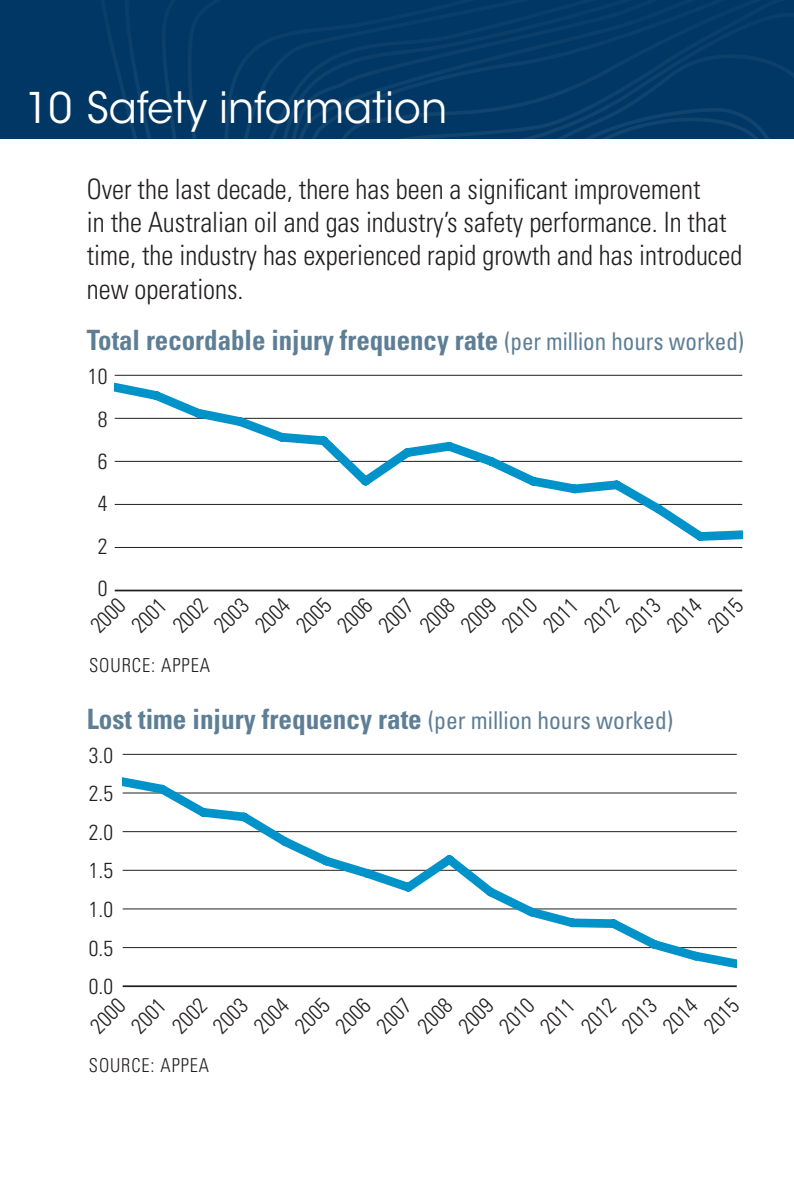
<style>
.page{position:relative;width:794px;height:1191px;background:#fff}
.page>*{position:absolute;margin:0;border:0;box-sizing:border-box;transform-origin:0 0}
.Text{font:42.7px "ITC Avant Garde Std";color:#fff;scale:.96 1}
.Text-2{font:300 condensed 28px/33.2px "Univers LT Std";color:#231f20;scale:.96 1}
.Chart_heading{font:700 condensed 28px "Univers LT Std";color:#5d7e95;scale:.96 1}
.Chart_heading-2{font:700 condensed 28px "Univers LT Std";color:#5d7e95}
.t1{font:300 condensed 21.7px "Univers LT Std";color:#231f20}
.t2{font:300 condensed 19.25px "Univers LT Std";letter-spacing:.05em;color:#231f20;scale:.96 1}
.s1{font-size:42px}
.s2{font-weight:400;font-size:24.5px}
</style>
<div class="page">
<svg style="left:0;top:0;width:794px;height:139px;background:#023865"></svg>
<hr style="left:115px;top:375px;width:627px;height:1px;background:#231f20">
<hr style="left:115px;top:589px;width:627px;height:2px;background:#231f20">
<svg style="left:114px;top:382px;width:628px;height:166px"></svg>
<hr style="left:123px;top:985px;width:613px;height:2px;background:#231f20">
<hr style="left:123px;top:753px;width:613px;height:2px;background:#231f20">
<svg style="left:123px;top:777px;width:613px;height:191px"></svg>
<p class="Text" style="left:25px;top:81px;width:441px"><span class="s1">10</span> Safety information</p>
<p class="Text-2" style="left:87px;top:172px;width:684px">Over the last decade, there has been a significant improvement<br>in the Australian oil and gas industry’s safety performance. In that time, the industry has experienced rapid growth and has introduced new operations.</p>
<p class="Chart_heading" style="left:87px;top:323px;width:686px">Total recordable injury frequency rate <span class="s2">(per million hours worked)</span></p>
<p class="t1" style="left:88px;top:363px;width:21px">10</p>
<p class="t1" style="left:98px;top:406px;width:11px">8</p>
<p class="t1" style="left:98px;top:448px;width:11px">6</p>
<p class="t1" style="left:98px;top:491px;width:11px">4</p>
<p class="t1" style="left:98px;top:533px;width:11px">2</p>
<p class="t1" style="left:98px;top:575px;width:11px">0</p>
<p class="t1" style="left:85px;top:620px;width:40px;rotate:-45deg">2000</p>
<p class="t1" style="left:126px;top:620px;width:40px;rotate:-45deg">2001</p>
<p class="t1" style="left:167px;top:620px;width:40px;rotate:-45deg">2002</p>
<p class="t1" style="left:208px;top:620px;width:40px;rotate:-45deg">2003</p>
<p class="t1" style="left:250px;top:620px;width:40px;rotate:-45deg">2004</p>
<p class="t1" style="left:291px;top:620px;width:40px;rotate:-45deg">2005</p>
<p class="t1" style="left:332px;top:620px;width:40px;rotate:-45deg">2006</p>
<p class="t1" style="left:373px;top:620px;width:40px;rotate:-45deg">2007</p>
<p class="t1" style="left:414px;top:620px;width:40px;rotate:-45deg">2008</p>
<p class="t1" style="left:455px;top:620px;width:40px;rotate:-45deg">2009</p>
<p class="t1" style="left:497px;top:620px;width:40px;rotate:-45deg">2010</p>
<p class="t1" style="left:538px;top:620px;width:40px;rotate:-45deg">2011</p>
<p class="t1" style="left:579px;top:620px;width:40px;rotate:-45deg">2012</p>
<p class="t1" style="left:620px;top:620px;width:40px;rotate:-45deg">2013</p>
<p class="t1" style="left:661px;top:620px;width:40px;rotate:-45deg">2014</p>
<p class="t1" style="left:702px;top:620px;width:40px;rotate:-45deg">2015</p>
<p class="t2" style="left:89px;top:654px;width:127px">SOURCE: APPEA</p>
<p class="Chart_heading-2" style="left:87px;top:701px;width:588px">Lost time injury frequency rate <span class="s2">(per million hours worked)</span></p>
<p class="t1" style="left:89px;top:742px;width:26px">3.0</p>
<p class="t1" style="left:89px;top:780px;width:26px">2.5</p>
<p class="t1" style="left:89px;top:819px;width:26px">2.0</p>
<p class="t1" style="left:89px;top:857px;width:26px">1.5</p>
<p class="t1" style="left:89px;top:896px;width:26px">1.0</p>
<p class="t1" style="left:89px;top:935px;width:26px">0.5</p>
<p class="t1" style="left:89px;top:973px;width:26px">0.0</p>
<p class="t1" style="left:85px;top:1020px;width:40px;rotate:-45deg">2000</p>
<p class="t1" style="left:126px;top:1020px;width:40px;rotate:-45deg">2001</p>
<p class="t1" style="left:167px;top:1020px;width:40px;rotate:-45deg">2002</p>
<p class="t1" style="left:208px;top:1020px;width:40px;rotate:-45deg">2003</p>
<p class="t1" style="left:248px;top:1020px;width:40px;rotate:-45deg">2004</p>
<p class="t1" style="left:289px;top:1020px;width:40px;rotate:-45deg">2005</p>
<p class="t1" style="left:330px;top:1020px;width:40px;rotate:-45deg">2006</p>
<p class="t1" style="left:371px;top:1020px;width:40px;rotate:-45deg">2007</p>
<p class="t1" style="left:412px;top:1020px;width:40px;rotate:-45deg">2008</p>
<p class="t1" style="left:453px;top:1020px;width:40px;rotate:-45deg">2009</p>
<p class="t1" style="left:494px;top:1020px;width:40px;rotate:-45deg">2010</p>
<p class="t1" style="left:535px;top:1020px;width:40px;rotate:-45deg">2011</p>
<p class="t1" style="left:576px;top:1020px;width:40px;rotate:-45deg">2012</p>
<p class="t1" style="left:616px;top:1020px;width:40px;rotate:-45deg">2013</p>
<p class="t1" style="left:657px;top:1020px;width:40px;rotate:-45deg">2014</p>
<p class="t1" style="left:698px;top:1020px;width:40px;rotate:-45deg">2015</p>
<p class="t2" style="left:89px;top:1054px;width:127px">SOURCE: APPEA</p>
</div>
